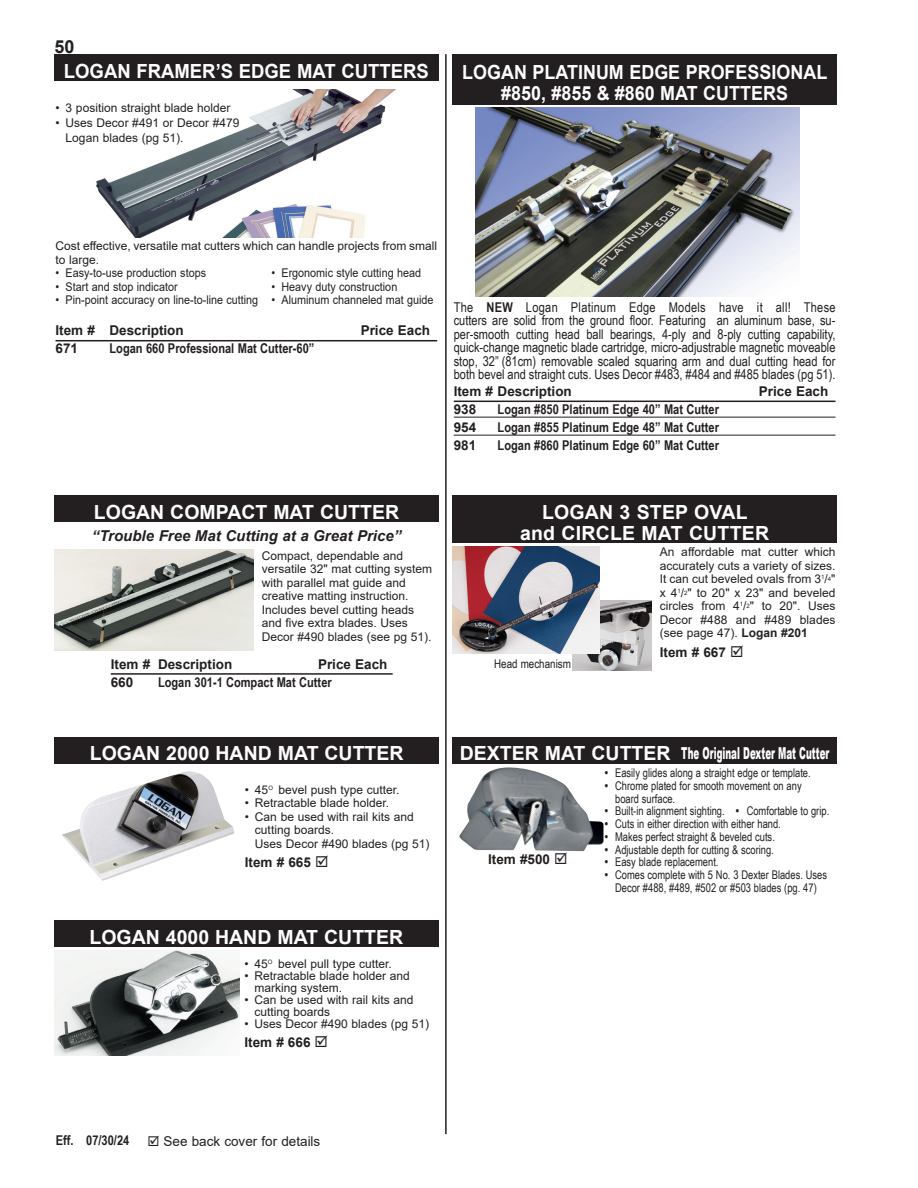
<style>
.page{position:relative;width:918px;height:1188px;background:#fff}
.page>*{position:absolute;margin:0;border:0;box-sizing:border-box;transform-origin:0 0}
.t1{font:700 19.5px "Arial";color:#fff}
.t2{font:700 19.5px "Arial";color:#fff;scale:.92 1}
.t3{font:700 19.5px "Arial";color:#fff;scale:.95 1}
.t4{font:700 18px "Arial";color:#231f20}
.t5{font:900 16.5px "Arial";color:#fff;scale:.53 1}
.t6{font:italic 700 15px "Arial";color:#231f20}
.t7{font:13.5px/13.5px "Arial Narrow";color:#231f20;text-align:justify}
.t8{font:700 13.5px "Arial Narrow";color:#231f20}
.t9{font:700 13.5px "Arial";color:#231f20}
.t10{font:13.5px "Arial Narrow";letter-spacing:.02em;color:#231f20}
.t11{font:13.5px "Arial";color:#231f20}
.t12{font:12px/13.5px "Arial";color:#231f20}
.t13{font:12px "Arial Narrow";color:#231f20;scale:.95 1}
.t14{font:12px "Arial";color:#231f20;scale:.9 1}
.t15{font:12px "Arial Narrow";color:#231f20}
.s1{font-weight:700}
</style>
<div class="page">
<div style="left:54px;top:495px;width:385px;height:27px;background:#231f20"></div>
<hr style="left:111px;top:673px;width:282px;height:2px;background:#231f20">
<img style="left:54px;top:549px;width:199px;height:102px">
<div style="left:54px;top:920px;width:385px;height:27px;background:#231f20"></div>
<img style="left:54px;top:951px;width:185px;height:104px">
<div style="left:452px;top:54px;width:385px;height:51px;background:#231f20"></div>
<img style="left:476px;top:108px;width:324px;height:189px">
<hr style="left:454px;top:401px;width:382px;height:1px;background:#231f20">
<hr style="left:454px;top:417px;width:382px;height:1px;background:#231f20">
<hr style="left:454px;top:435px;width:382px;height:1px;background:#231f20">
<div style="left:54px;top:54px;width:385px;height:27px;background:#231f20"></div>
<hr style="left:56px;top:340px;width:381px;height:1px;background:#231f20">
<img style="left:96px;top:89px;width:300px;height:149px">
<div style="left:54px;top:737px;width:385px;height:27px;background:#231f20"></div>
<img style="left:62px;top:771px;width:172px;height:110px">
<img style="left:572px;top:600px;width:79px;height:71px">
<div style="left:452px;top:495px;width:385px;height:48px;background:#231f20"></div>
<img style="left:452px;top:546px;width:148px;height:108px">
<div style="left:452px;top:737px;width:385px;height:27px;background:#231f20"></div>
<img style="left:459px;top:767px;width:144px;height:84px">
<hr style="left:445px;top:54px;width:2px;height:1080px;background:#231f20">
<p class="t4" style="left:54px;top:34px;width:22px">50</p>
<p class="t3" style="left:64px;top:57px;width:386px">LOGAN FRAMER’S EDGE MAT CUTTERS</p>
<p class="t12" style="left:56px;top:101px;width:176px">• 3 position straight blade holder</p>
<p class="t12" style="left:56px;top:116px;width:185px">• Uses Decor #491 or Decor #479</p>
<p class="t12" style="left:66px;top:131px;width:119px">Logan blades (pg 51).</p>
<p class="t2" style="left:462px;top:59px;width:398px">LOGAN PLATINUM EDGE PROFESSIONAL</p>
<p class="t2" style="left:501px;top:80px;width:313px">#850, #855 &amp; #860 MAT CUTTERS</p>
<p class="t12" style="left:56px;top:239px;width:383px">Cost effective, versatile mat cutters which can handle projects from small to large.</p>
<p class="t14" style="left:56px;top:265px;width:169px">• Easy-to-use production stops</p>
<p class="t14" style="left:272px;top:265px;width:168px">• Ergonomic style cutting head</p>
<p class="t14" style="left:56px;top:278px;width:137px">• Start and stop indicator</p>
<p class="t14" style="left:272px;top:278px;width:141px">• Heavy duty construction</p>
<p class="t14" style="left:56px;top:292px;width:422px">• Pin-point accuracy on line-to-line cutting • Aluminum channeled mat guide</p>
<p class="t9" style="left:56px;top:321px;width:130px">Item # Description</p>
<p class="t9" style="left:361px;top:321px;width:71px">Price Each</p>
<p class="t9" style="left:56px;top:339px;width:24px">671</p>
<p class="t8" style="left:110px;top:339px;width:206px">Logan 660 Professional Mat Cutter-60”</p>
<p class="t10" style="left:454px;top:297px;width:383px">The <span class="s1">NEW</span> Logan Platinum Edge Models have it all! These</p>
<p class="t7" style="left:454px;top:313px;width:383px">cutters are solid from the ground floor. Featuring an aluminum base, su&shy;per-smooth cutting head ball bearings, 4-ply and 8-ply cutting capability, quick-change magnetic blade cartridge, micro-adjustrable magnetic moveable stop, 32” (81cm) removable scaled squaring arm and dual cutting head for both bevel and straight cuts. Uses Decor #483, #484 and #485 blades (pg 51).</p>
<p class="t9" style="left:454px;top:382px;width:120px">Item # Description</p>
<p class="t9" style="left:759px;top:382px;width:71px">Price Each</p>
<p class="t9" style="left:454px;top:400px;width:24px">938</p>
<p class="t8" style="left:498px;top:399px;width:223px">Logan #850 Platinum Edge 40” Mat Cutter</p>
<p class="t9" style="left:454px;top:418px;width:24px">954</p>
<p class="t8" style="left:498px;top:417px;width:223px">Logan #855 Platinum Edge 48” Mat Cutter</p>
<p class="t9" style="left:454px;top:436px;width:24px">981</p>
<p class="t8" style="left:498px;top:435px;width:223px">Logan #860 Platinum Edge 60” Mat Cutter</p>
<p class="t1" style="left:94px;top:499px;width:307px">LOGAN COMPACT MAT CUTTER</p>
<p class="t6" style="left:92px;top:526px;width:311px">“Trouble Free Mat Cutting at a Great Price”</p>
<p class="t12" style="left:262px;top:549px;width:143px">Compact, dependable and</p>
<p class="t12" style="left:262px;top:562px;width:172px">versatile 32" mat cutting system</p>
<p class="t12" style="left:262px;top:576px;width:146px">with parallel mat guide and</p>
<p class="t12" style="left:262px;top:589px;width:148px">creative matting instruction.</p>
<p class="t12" style="left:262px;top:603px;width:171px">Includes bevel cutting heads and five extra blades. Uses<br>Decor #490 blades (see pg 51).</p>
<p class="t9" style="left:111px;top:654px;width:123px">Item # Description</p>
<p class="t9" style="left:318px;top:654px;width:71px">Price Each</p>
<p class="t9" style="left:111px;top:672px;width:24px">660</p>
<p class="t8" style="left:158px;top:672px;width:175px">Logan 301-1 Compact Mat Cutter</p>
<p class="t1" style="left:542px;top:498px;width:207px">LOGAN 3 STEP OVAL</p>
<p class="t1" style="left:520px;top:519px;width:250px">and CIRCLE MAT CUTTER</p>
<p class="t12" style="left:660px;top:545px;width:177px;text-align:justify">An affordable mat cutter which accurately cuts a variety of sizes.<br>It can cut beveled ovals from 3<sup>1</sup>/<sup>4</sup>" x 4<sup>1</sup>/<sup>2</sup>" to 20" x 23" and beveled circles from 4<sup>1</sup>/<sup>2</sup>" to 20". Uses Decor #488 and #489 blades (see page 47). <span class="s1">Logan #201</span></p>
<p class="t9" style="left:660px;top:642px;width:85px">Item # 667 ☑</p>
<p class="t15" style="left:494px;top:655px;width:78px">Head mechanism</p>
<p class="t1" style="left:90px;top:740px;width:315px">LOGAN 2000 HAND MAT CUTTER</p>
<p class="t12" style="left:245px;top:783px;width:156px">• 45<sup>O</sup> bevel push type cutter.</p>
<p class="t12" style="left:245px;top:796px;width:146px">• Retractable blade holder.</p>
<p class="t12" style="left:245px;top:810px;width:170px">• Can be used with rail kits and</p>
<p class="t12" style="left:255px;top:823px;width:81px">cutting boards.</p>
<p class="t12" style="left:255px;top:837px;width:176px">Uses Decor #490 blades (pg 51)</p>
<p class="t9" style="left:245px;top:853px;width:85px">Item # 665 ☑</p>
<p class="t1" style="left:89px;top:923px;width:315px">LOGAN 4000 HAND MAT CUTTER</p>
<p class="t12" style="left:244px;top:957px;width:149px">• 45<sup>O</sup> bevel pull type cutter.</p>
<p class="t12" style="left:244px;top:969px;width:167px">• Retractable blade holder and</p>
<p class="t12" style="left:255px;top:981px;width:89px">marking system.</p>
<p class="t12" style="left:244px;top:993px;width:170px">• Can be used with rail kits and</p>
<p class="t12" style="left:255px;top:1005px;width:77px">cutting boards</p>
<p class="t12" style="left:244px;top:1017px;width:186px">• Uses Decor #490 blades (pg 51)</p>
<p class="t9" style="left:244px;top:1033px;width:85px">Item # 666 ☑</p>
<p class="t1" style="left:460px;top:740px;width:212px">DEXTER MAT CUTTER</p>
<p class="t5" style="left:681px;top:741px;width:281px">The Original Dexter Mat Cutter</p>
<p class="t9" style="left:488px;top:850px;width:81px">Item #500 ☑</p>
<p class="t13" style="left:605px;top:764px;width:218px"><span class="s1">•</span> Easily glides along a straight edge or template.</p>
<p class="t13" style="left:605px;top:777px;width:209px"><span class="s1">•</span> Chrome plated for smooth movement on any</p>
<p class="t13" style="left:615px;top:790px;width:65px">board surface.</p>
<p class="t13" style="left:605px;top:802px;width:238px"><span class="s1">•</span> Built-in alignment sighting. <span class="s1">•</span> Comfortable to grip.</p>
<p class="t13" style="left:605px;top:815px;width:187px"><span class="s1">•</span> Cuts in either direction with either hand.</p>
<p class="t13" style="left:605px;top:828px;width:180px"><span class="s1">•</span> Makes perfect straight &amp; beveled cuts.</p>
<p class="t13" style="left:605px;top:841px;width:179px"><span class="s1">•</span> Adjustable depth for cutting &amp; scoring.</p>
<p class="t13" style="left:605px;top:853px;width:121px"><span class="s1">•</span> Easy blade replacement.</p>
<p class="t13" style="left:605px;top:866px;width:235px"><span class="s1">•</span> Comes complete with 5 No. 3 Dexter Blades. Uses</p>
<p class="t13" style="left:615px;top:879px;width:214px">Decor #488, #489, #502 or #503 blades (pg. 47)</p>
<p class="t8" style="left:56px;top:1131px;width:19px">Eff.</p>
<p class="t8" style="left:86px;top:1131px;width:45px">07/30/24</p>
<p class="t11" style="left:147px;top:1132px;width:174px">☑ See back cover for details</p>
</div>
